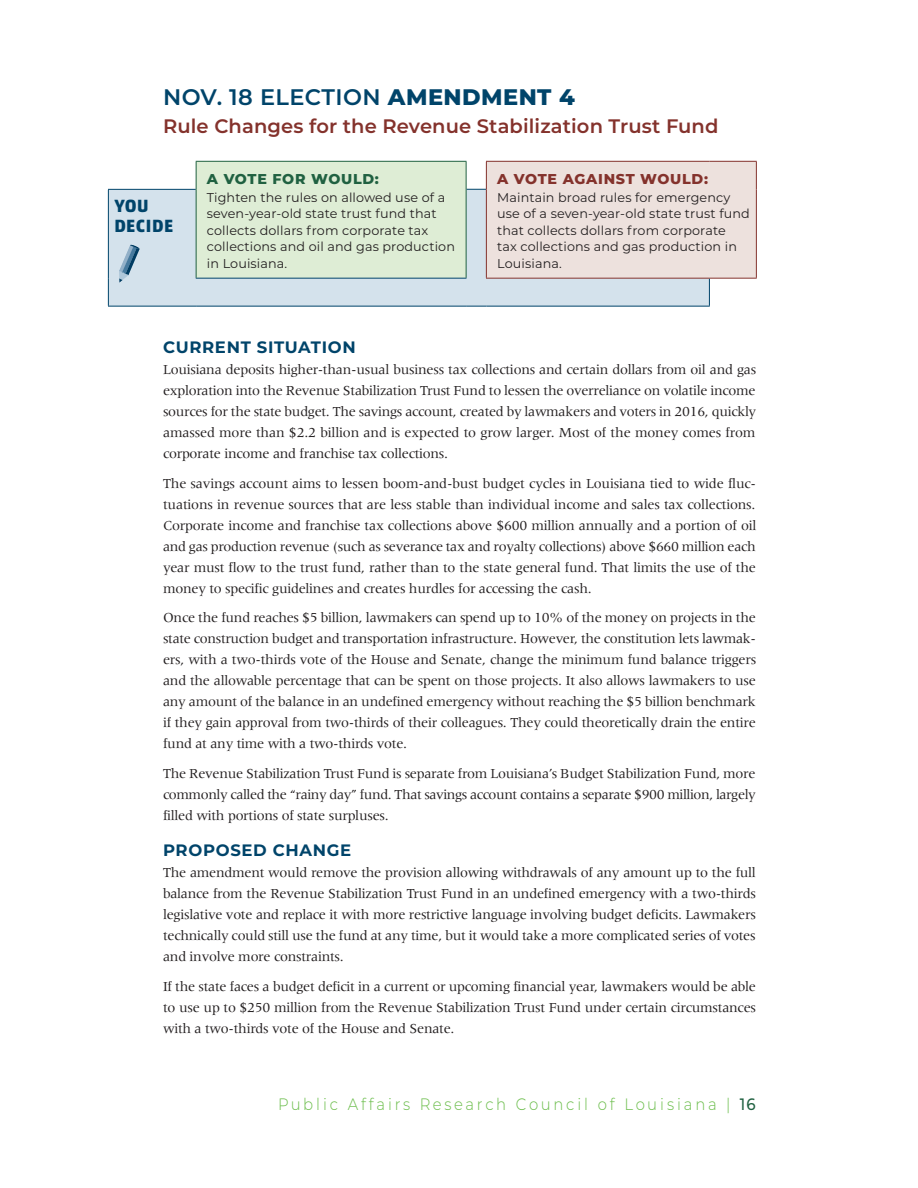
<style>
.page{position:relative;width:918px;height:1188px;background:#fff}
.page>*{position:absolute;margin:0;border:0;box-sizing:border-box;transform-origin:0 0}
.Header_Ballot_listing{font:600 22.5px "Montserrat";letter-spacing:.02em;color:#00446a}
.Header_Ballot_Listing_Title{font:600 19.5px "Montserrat";letter-spacing:.005em;color:#84322c}
.text{font:700 18px "Akko Std";letter-spacing:.01em;color:#00446a}
.t1{font:300 16.5px "Montserrat";letter-spacing:.18em;color:#6bbd4b;scale:.9 1}
.Subhead1{font:700 16.5px "Montserrat";letter-spacing:.04em;color:#00446a}
.text-2{font:14.25px/21px "Meridien LT Std";letter-spacing:-.02em;color:#231f20;text-align:justify}
.Vote_Against_Head{font:800 14.25px "Montserrat";letter-spacing:.05em;color:#84322c}
.Vote_for_head{font:800 14.25px "Montserrat";letter-spacing:.05em;color:#206141}
.Vote_text{font:12.75px/16.5px "Montserrat";letter-spacing:.01em;color:#231f20}
.s1{font-weight:800}
.s2{font-weight:500;color:#206141}
</style>
<div class="page">
<div style="left:196px;top:161px;width:270px;height:117px;background:#deedd5"></div>
<div style="left:486px;top:161px;width:270px;height:117px;background:#ede1dd"></div>
<svg style="left:109px;top:189px;width:600px;height:117px"></svg>
<hr style="left:108px;top:190px;width:1px;height:88px;background:#00446a">
<svg style="left:108px;top:278px;width:1px;height:28px"></svg>
<hr style="left:108px;top:306px;width:88px;height:1px;background:#00446a">
<hr style="left:196px;top:306px;width:270px;height:1px;background:#00446a">
<svg style="left:466px;top:306px;width:20px;height:1px"></svg>
<hr style="left:486px;top:306px;width:224px;height:1px;background:#00446a">
<hr style="left:108px;top:189px;width:88px;height:1px;background:#00446a">
<hr style="left:196px;top:161px;width:270px;height:1px;background:#206141">
<hr style="left:196px;top:278px;width:270px;height:1px;background:#00446a">
<svg style="left:709px;top:279px;width:1px;height:27px"></svg>
<hr style="left:486px;top:161px;width:223px;height:1px;background:#84322c">
<hr style="left:709px;top:161px;width:48px;height:1px;background:#84322c">
<svg style="left:756px;top:162px;width:1px;height:27px"></svg>
<hr style="left:486px;top:189px;width:1px;height:89px;background:#84322c">
<hr style="left:756px;top:189px;width:1px;height:89px;background:#84322c">
<hr style="left:486px;top:278px;width:223px;height:1px;background:#84322c">
<hr style="left:709px;top:278px;width:48px;height:1px;background:#84322c">
<svg style="left:196px;top:162px;width:1px;height:27px"></svg>
<svg style="left:466px;top:162px;width:21px;height:28px"></svg>
<hr style="left:196px;top:189px;width:1px;height:89px;background:#206141">
<hr style="left:466px;top:189px;width:1px;height:89px;background:#206141">
<svg style="left:119px;top:245px;width:21px;height:38px"></svg>
<p class="Header_Ballot_listing" style="left:163px;top:81px;width:413px">NOV. 18 ELECTION <span class="s1">AMENDMENT 4</span></p>
<p class="Header_Ballot_Listing_Title" style="left:163px;top:113px;width:557px">Rule Changes for the Revenue Stabilization Trust Fund</p>
<p class="text" style="left:114px;top:195px;width:36px">YOU</p>
<p class="text" style="left:114px;top:215px;width:60px">DECIDE</p>
<p class="Vote_for_head" style="left:207px;top:169px;width:174px">A VOTE FOR WOULD:</p>
<p class="Vote_text" style="left:207px;top:188px;width:250px">Tighten the rules on allowed use of a seven-year-old state trust fund that collects dollars from corporate tax collections and oil and gas production in Louisiana.</p>
<p class="Vote_Against_Head" style="left:497px;top:169px;width:212px">A VOTE AGAINST WOULD:</p>
<p class="Vote_text" style="left:497px;top:188px;width:254px">Maintain broad rules for emergency use of a seven-year-old state trust fund that collects dollars from corporate<br>tax collections and gas production in<br>Louisiana.</p>
<p class="Subhead1" style="left:163px;top:335px;width:194px">CURRENT SITUATION</p>
<p class="text-2" style="left:163px;top:359px;width:595px">Louisiana deposits higher-than-usual business tax collections and certain dollars from oil and gas exploration into the Revenue Stabilization Trust Fund to lessen the overreliance on volatile income sources for the state budget. The savings account, created by lawmakers and voters in 2016, quickly amassed more than $2.2 billion and is expected to grow larger. Most of the money comes from corporate income and franchise tax collections.</p>
<p class="text-2" style="left:163px;top:473px;width:595px">The savings account aims to lessen boom-and-bust budget cycles in Louisiana tied to wide fluc&shy;tuations in revenue sources that are less stable than individual income and sales tax collections.<br>Corporate income and franchise tax collections above $600 million annually and a portion of oil and gas production revenue (such as severance tax and royalty collections) above $660 million each year must flow to the trust fund, rather than to the state general fund. That limits the use of the money to specific guidelines and creates hurdles for accessing the cash.</p>
<p class="text-2" style="left:163px;top:607px;width:595px">Once the fund reaches $5 billion, lawmakers can spend up to 10% of the money on projects in the state construction budget and transportation infrastructure. However, the constitution lets lawmak&shy;ers, with a two-thirds vote of the House and Senate, change the minimum fund balance triggers and the allowable percentage that can be spent on those projects. It also allows lawmakers to use any amount of the balance in an undefined emergency without reaching the $5 billion benchmark if they gain approval from two-thirds of their colleagues. They could theoretically drain the entire fund at any time with a two-thirds vote.</p>
<p class="text-2" style="left:163px;top:763px;width:594px">The Revenue Stabilization Trust Fund is separate from Louisiana’s Budget Stabilization Fund, more commonly called the “rainy day” fund. That savings account contains a separate $900 million, largely filled with portions of state surpluses.</p>
<p class="Subhead1" style="left:163px;top:839px;width:190px">PROPOSED CHANGE</p>
<p class="text-2" style="left:163px;top:862px;width:594px">The amendment would remove the provision allowing withdrawals of any amount up to the full balance from the Revenue Stabilization Trust Fund in an undefined emergency with a two-thirds legislative vote and replace it with more restrictive language involving budget deficits. Lawmakers technically could still use the fund at any time, but it would take a more complicated series of votes and involve more constraints.</p>
<p class="text-2" style="left:163px;top:976px;width:594px">If the state faces a budget deficit in a current or upcoming financial year, lawmakers would be able to use up to $250 million from the Revenue Stabilization Trust Fund under certain circumstances with a two-thirds vote of the House and Senate.</p>
<p class="t1" style="left:278px;top:1093px;width:532px">Public Affairs Research Council of Louisiana | <span class="s2">16</span></p>
</div>
